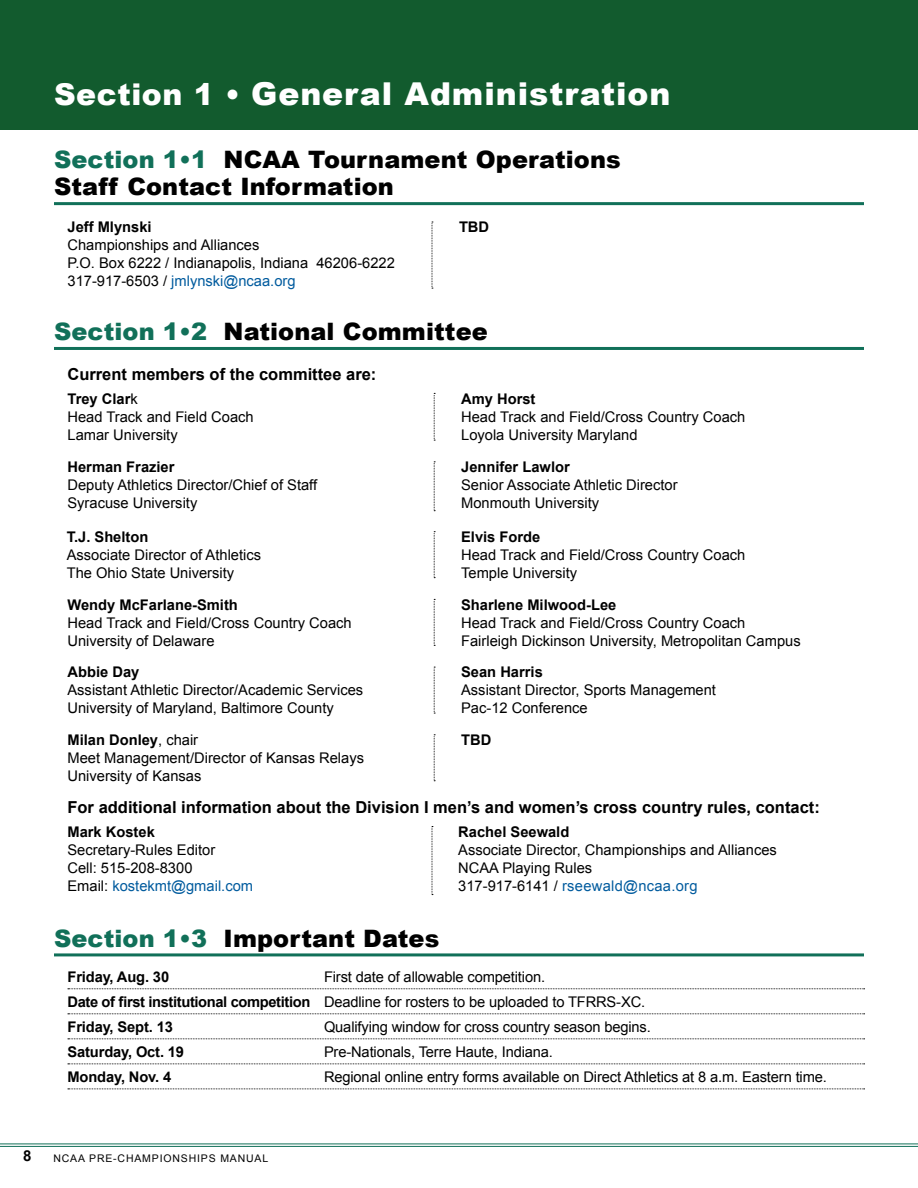
<style>
.page{position:relative;width:918px;height:1188px;background:#fff}
.page>*{position:absolute;margin:0;border:0;box-sizing:border-box;transform-origin:0 0}
.t1{font:900 31.5px "Arial";letter-spacing:.03em;color:#fff}
.t2{font:900 24px/27px "Arial";letter-spacing:.005em;color:#000}
.t3{font:700 16.5px "Arial";color:#000}
.t4{font:700 15px "Arial";color:#000}
.t5{font:14.7px/18px "Arial";color:#000}
.t6{font:700 14.7px "Arial";color:#000}
.t7{font:10.5px "Arial";letter-spacing:.08em;color:#000}
.s1{font-size:30px}
.s2{color:#117059}
.s3{color:#005b9e}
.s4{font-weight:700}
</style>
<div class="page">
<hr style="left:54px;top:202px;width:810px;height:3px;background:#117059">
<hr style="left:54px;top:347px;width:810px;height:3px;background:#117059">
<hr style="left:54px;top:953px;width:810px;height:3px;background:#117059">
<svg style="left:68px;top:988px;width:797px;height:1px"></svg>
<svg style="left:68px;top:1013px;width:797px;height:1px"></svg>
<svg style="left:68px;top:1038px;width:797px;height:1px"></svg>
<svg style="left:68px;top:1064px;width:797px;height:1px"></svg>
<svg style="left:68px;top:1089px;width:797px;height:1px"></svg>
<svg style="left:432px;top:222px;width:1px;height:67px"></svg>
<svg style="left:434px;top:393px;width:1px;height:48px"></svg>
<svg style="left:434px;top:531px;width:1px;height:47px"></svg>
<svg style="left:434px;top:461px;width:1px;height:50px"></svg>
<svg style="left:434px;top:599px;width:1px;height:47px"></svg>
<svg style="left:434px;top:734px;width:1px;height:47px"></svg>
<svg style="left:434px;top:667px;width:1px;height:47px"></svg>
<svg style="left:432px;top:826px;width:1px;height:69px"></svg>
<hr style="left:0;top:1144px;width:918px;height:1px;background:#117059">
<hr style="left:0;top:1146px;width:918px;height:1px;background:#117059">
<div style="left:0;top:0;width:918px;height:130px;background:#125b2e"></div>
<h1 class="t1" style="left:54px;top:71px;width:618px"><span class="s1">Section 1 •</span> General Administration</h1>
<h2 class="t2" style="left:54px;top:146px;width:568px"><span class="s2">Section 1•1</span> NCAA Tournament Operations<br>Staff Contact Information</h2>
<p class="t6" style="left:68px;top:217px;width:86px">Jeff Mlynski</p>
<p class="t5" style="left:68px;top:236px;width:329px">Championships and Alliances<br>P.O. Box 6222 / Indianapolis, Indiana 46206-6222<br>317-917-6503 / <span class="s3">jmlynski@ncaa.org</span></p>
<p class="t6" style="left:459px;top:217px;width:32px">TBD</p>
<h2 class="t2" style="left:54px;top:317px;width:435px"><span class="s2">Section 1•2</span> National Committee</h2>
<p class="t3" style="left:68px;top:363px;width:310px">Current members of the committee are:</p>
<p class="t5" style="left:68px;top:390px;width:188px"><span class="s4">Trey Clar</span>k<br>Head Track and Field Coach<br>Lamar University</p>
<p class="t6" style="left:461px;top:389px;width:76px">Amy Horst</p>
<p class="t5" style="left:461px;top:408px;width:286px">Head Track and Field/Cross Country Coach<br>Loyola University Maryland</p>
<p class="t6" style="left:68px;top:457px;width:109px">Herman Frazier</p>
<p class="t5" style="left:68px;top:476px;width:251px">Deputy Athletics Director/Chief of Staff<br>Syracuse University</p>
<p class="t6" style="left:67px;top:527px;width:83px">T.J. Shelton</p>
<p class="t5" style="left:67px;top:546px;width:196px">Associate Director of Athletics<br>The Ohio State University</p>
<p class="t6" style="left:68px;top:595px;width:172px">Wendy McFarlane-Smith</p>
<p class="t5" style="left:68px;top:614px;width:286px">Head Track and Field/Cross Country Coach<br>University of Delaware</p>
<p class="t6" style="left:68px;top:662px;width:73px">Abbie Day</p>
<p class="t5" style="left:68px;top:681px;width:297px">Assistant Athletic Director/Academic Services<br>University of Maryland, Baltimore County</p>
<p class="t6" style="left:461px;top:457px;width:110px">Jennifer Lawlor</p>
<p class="t5" style="left:461px;top:476px;width:218px">Senior Associate Athletic Director<br>Monmouth University</p>
<p class="t6" style="left:461px;top:527px;width:81px">Elvis Forde</p>
<p class="t5" style="left:461px;top:546px;width:286px">Head Track and Field/Cross Country Coach<br>Temple University</p>
<p class="t6" style="left:461px;top:595px;width:157px">Sharlene Milwood-Lee</p>
<p class="t5" style="left:461px;top:614px;width:341px">Head Track and Field/Cross Country Coach<br>Fairleigh Dickinson University, Metropolitan Campus</p>
<p class="t6" style="left:461px;top:662px;width:83px">Sean Harris</p>
<p class="t5" style="left:461px;top:681px;width:256px">Assistant Director, Sports Management<br>Pac-12 Conference</p>
<p class="t5" style="left:68px;top:731px;width:298px"><span class="s4">Milan Donley</span>, chair<br>Meet Management/Director of Kansas Relays<br>University of Kansas</p>
<p class="t6" style="left:461px;top:730px;width:32px">TBD</p>
<p class="t3" style="left:68px;top:797px;width:754px">For additional information about the Division I men’s and women’s cross country rules, contact:</p>
<p class="t6" style="left:68px;top:822px;width:89px">Mark Kostek</p>
<p class="t5" style="left:68px;top:841px;width:187px">Secretary-Rules Editor<br>Cell: 515-208-8300<br>Email: <span class="s3">kostekmt@gmail.com</span></p>
<p class="t6" style="left:458px;top:822px;width:113px">Rachel Seewald</p>
<p class="t5" style="left:458px;top:841px;width:320px">Associate Director, Championships and Alliances<br>NCAA Playing Rules<br>317-917-6141 / <span class="s3">rseewald@ncaa.org</span></p>
<h2 class="t2" style="left:54px;top:924px;width:387px"><span class="s2">Section 1•3</span> Important Dates</h2>
<p class="t6" style="left:68px;top:967px;width:103px">Friday, Aug. 30</p>
<p class="t5" style="left:68px;top:964px;width:579px;line-height:25px;text-indent:257px">First date of allowable competition.<br><span class="s4">Date of first institutional competition</span> Deadline for rosters to be uploaded to TFRRS-XC.<br><span class="s4">Friday, Sept. 13</span></p>
<p class="t5" style="left:324px;top:1018px;width:328px">Qualifying window for cross country season begins.</p>
<p class="t6" style="left:68px;top:1042px;width:118px">Saturday, Oct. 19</p>
<p class="t5" style="left:324px;top:1043px;width:231px">Pre-Nationals, Terre Haute, Indiana.</p>
<p class="t6" style="left:68px;top:1067px;width:105px">Monday, Nov. 4</p>
<p class="t5" style="left:324px;top:1068px;width:504px">Regional online entry forms available on Direct Athletics at 8 a.m. Eastern time.</p>
<p class="t4" style="left:23px;top:1146px;width:10px">8</p>
<p class="t7" style="left:53px;top:1151px;width:216px">NCAA PRE-CHAMPIONSHIPS MANUAL</p>
</div>
